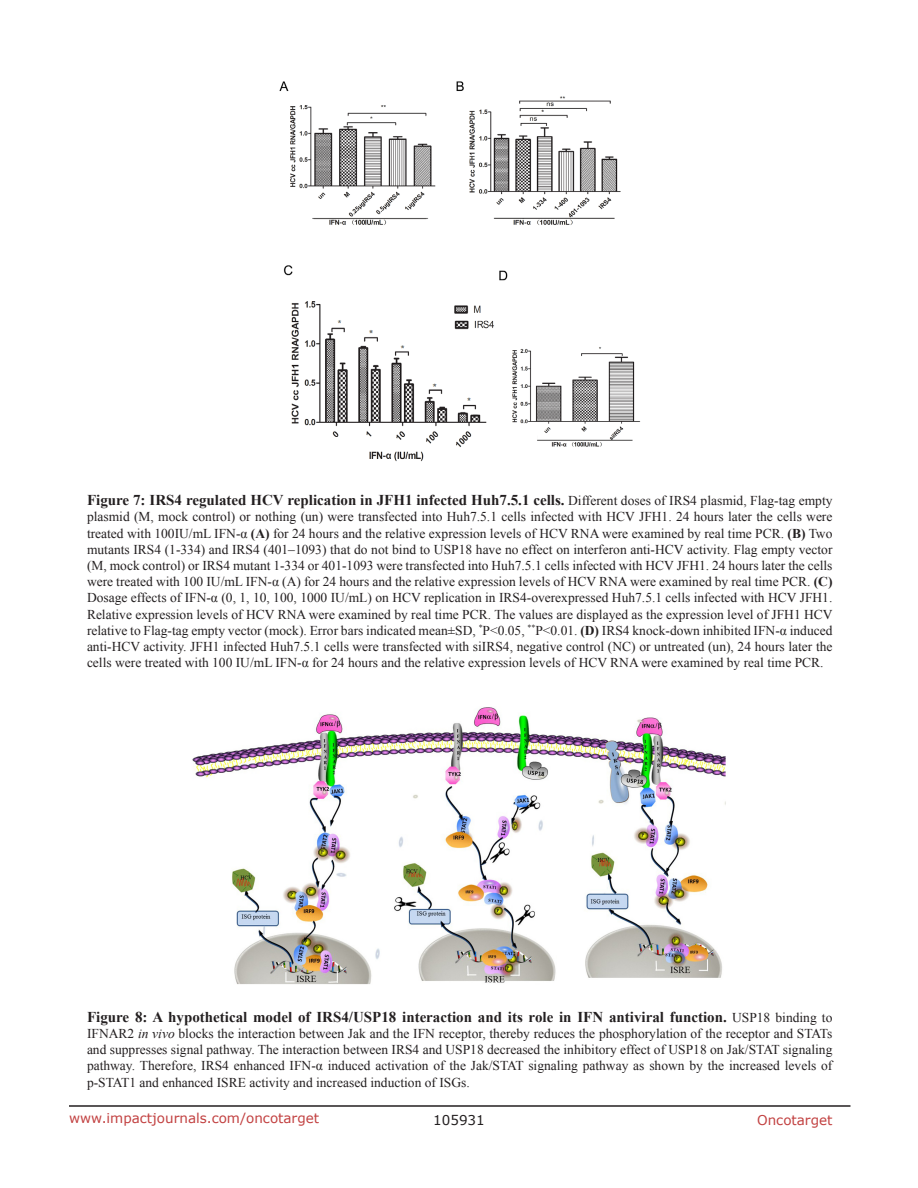
<style>
.page{position:relative;width:918px;height:1188px;background:#fff}
.page>*{position:absolute;margin:0;border:0;box-sizing:border-box;transform-origin:0 0}
.figuretext{font:700 15px "Times New Roman";color:#231f20}
.figuretext-2{font:13.5px/16.2px "Times New Roman";color:#231f20;text-align:justify}
.t1{font:13.5px "Verdana";color:#c24141}
.t2{font:13.5px "Verdana";color:#231f20}
.s1{font-weight:400;font-size:13.5px}
.s2{font-weight:700}
.s3{font-style:italic}
</style>
<div class="page">
<hr style="left:69px;top:1105px;width:781px;height:2px;background:#231f20">
<img style="left:279px;top:81px;width:362px;height:381px">
<img style="left:192px;top:707px;width:534px;height:277px">
<p class="figuretext" style="left:87px;top:490px;width:747px">Figure 7: IRS4 regulated HCV replication in JFH1 infected Huh7.5.1 cells. <span class="s1">Different doses of IRS4 plasmid, Flag-tag empty</span></p>
<p class="figuretext-2" style="left:87px;top:509px;width:747px">plasmid (M, mock control) or nothing (un) were transfected into Huh7.5.1 cells infected with HCV JFH1. 24 hours later the cells were treated with 100IU/mL IFN-α <span class="s2">(A)</span> for 24 hours and the relative expression levels of HCV RNA were examined by real time PCR. <span class="s2">(B)</span> Two mutants IRS4 (1-334) and IRS4 (401–1093) that do not bind to USP18 have no effect on interferon anti-HCV activity. Flag empty vector (M, mock control) or IRS4 mutant 1-334 or 401-1093 were transfected into Huh7.5.1 cells infected with HCV JFH1. 24 hours later the cells were treated with 100 IU/mL IFN-α (A) for 24 hours and the relative expression levels of HCV RNA were examined by real time PCR. <span class="s2">(C)<br></span>Dosage effects of IFN-α (0, 1, 10, 100, 1000 IU/mL) on HCV replication in IRS4-overexpressed Huh7.5.1 cells infected with HCV JFH1.<br>Relative expression levels of HCV RNA were examined by real time PCR. The values are displayed as the expression level of JFH1 HCV relative to Flag-tag empty vector (mock). Error bars indicated mean±SD, <sup>*</sup>P&lt;0.05, <sup>**</sup>P&lt;0.01. <span class="s2">(D)</span> IRS4 knock-down inhibited IFN-α induced anti-HCV activity. JFH1 infected Huh7.5.1 cells were transfected with siIRS4, negative control (NC) or untreated (un), 24 hours later the cells were treated with 100 IU/mL IFN-α for 24 hours and the relative expression levels of HCV RNA were examined by real time PCR.</p>
<p class="figuretext" style="left:87px;top:1006px;width:747px">Figure 8: A hypothetical model of IRS4/USP18 interaction and its role in IFN antiviral function. <span class="s1">USP18 binding to</span></p>
<p class="figuretext-2" style="left:87px;top:1025px;width:747px">IFNAR2 <span class="s3">in vivo</span> blocks the interaction between Jak and the IFN receptor, thereby reduces the phosphorylation of the receptor and STATs and suppresses signal pathway. The interaction between IRS4 and USP18 decreased the inhibitory effect of USP18 on Jak/STAT signaling pathway. Therefore, IRS4 enhanced IFN-α induced activation of the Jak/STAT signaling pathway as shown by the increased levels of p-STAT1 and enhanced ISRE activity and increased induction of ISGs.</p>
<p class="t1" style="left:69px;top:1109px;width:252px">www.impactjournals.com/oncotarget</p>
<p class="t2" style="left:433px;top:1111px;width:53px">105931</p>
<p class="t1" style="left:757px;top:1111px;width:77px">Oncotarget</p>
</div>
